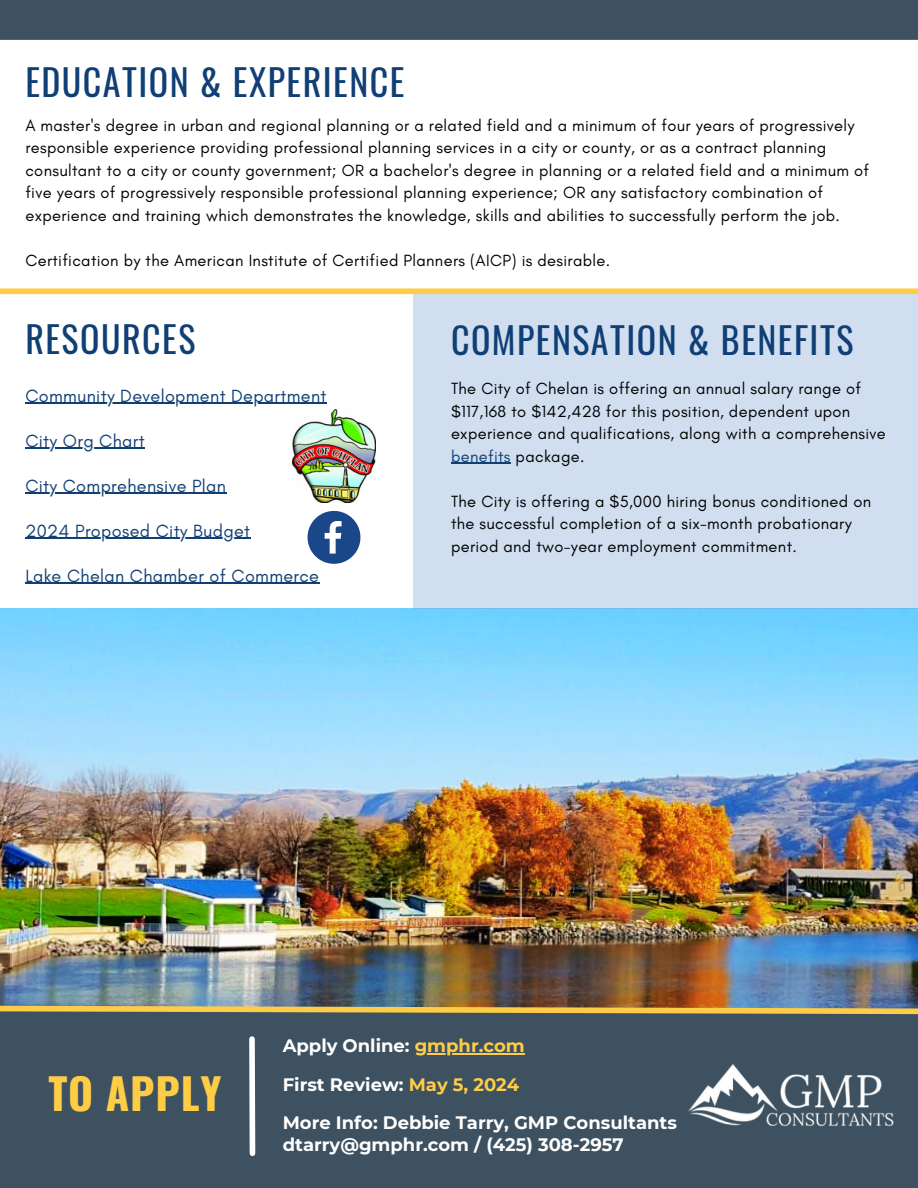
<style>
.page{position:relative;width:918px;height:1188px;background:#fff}
.page>*{position:absolute;margin:0;border:0;box-sizing:border-box;transform-origin:0 0}
.t1{font:700 42.75px "Oswald";letter-spacing:.02em;color:#ffcc46}
.t2{font:36px "Oswald";letter-spacing:.04em;color:#0f3f75}
.t3{font:18px "Glacial Indifference";letter-spacing:.02em;color:#0f3f75}
.t4{font:700 18px/38.2px "Montserrat";color:#fff}
.t5{font:16.5px/22.5px "Glacial Indifference";letter-spacing:.02em;color:#000}
.s1{color:#0f3f75}
.s2{color:#ffcc46}
</style>
<div class="page">
<img style="left:0;top:608px;width:918px;height:395px">
<div style="left:413px;top:291px;width:505px;height:317px;background:#d0def0"></div>
<div style="left:0;top:0;width:918px;height:40px;background:#3d5160"></div>
<div style="left:0;top:1011px;width:918px;height:177px;background:#3d5160"></div>
<img style="left:688px;top:1064px;width:206px;height:63px">
<div style="left:0;top:288px;width:918px;height:6px;background:#ffcc46"></div>
<svg style="left:249px;top:1036px;width:7px;height:120px"></svg>
<hr style="left:25px;top:403px;width:302px;height:1px;background:#0f3f75">
<hr style="left:25px;top:448px;width:120px;height:1px;background:#0f3f75">
<hr style="left:25px;top:493px;width:201px;height:1px;background:#0f3f75">
<hr style="left:25px;top:538px;width:226px;height:1px;background:#0f3f75">
<hr style="left:25px;top:583px;width:295px;height:1px;background:#0f3f75">
<img style="left:0;top:1003px;width:918px;height:12px">
<svg style="left:308px;top:511px;width:52px;height:53px"></svg>
<img style="left:293px;top:410px;width:82px;height:92px">
<hr style="left:451px;top:463px;width:60px;height:1px;background:#0f3f75">
<hr style="left:415px;top:1053px;width:110px;height:2px;background:#ffcc46">
<h2 class="t2" style="left:25px;top:55px;width:381px">EDUCATION &amp; EXPERIENCE</h2>
<p class="t5" style="left:25px;top:114px;width:845px">A master's degree in urban and regional planning or a related field and a minimum of four years of progressively responsible experience providing professional planning services in a city or county, or as a contract planning consultant to a city or county government; OR a bachelor's degree in planning or a related field and a minimum of five years of progressively responsible professional planning experience; OR any satisfactory combination of experience and training which demonstrates the knowledge, skills and abilities to successfully perform the job.</p>
<p class="t5" style="left:25px;top:249px;width:586px">Certification by the American Institute of Certified Planners (AICP) is desirable.</p>
<h2 class="t2" style="left:25px;top:311px;width:172px">RESOURCES</h2>
<p class="t3" style="left:25px;top:384px;width:303px">Community Development Department</p>
<p class="t3" style="left:25px;top:429px;width:121px">City Org Chart</p>
<p class="t3" style="left:25px;top:474px;width:202px">City Comprehensive Plan</p>
<p class="t3" style="left:25px;top:519px;width:226px">2024 Proposed City Budget</p>
<p class="t3" style="left:25px;top:564px;width:295px">Lake Chelan Chamber of Commerce</p>
<h2 class="t2" style="left:451px;top:312px;width:404px">COMPENSATION &amp; BENEFITS</h2>
<p class="t5" style="left:451px;top:377px;width:436px">The City of Chelan is offering an annual salary range of $117,168 to $142,428 for this position, dependent upon experience and qualifications, along with a comprehensive <span class="s1">benefits</span> package.</p>
<p class="t5" style="left:451px;top:490px;width:422px">The City is offering a $5,000 hiring bonus conditioned on the successful completion of a six-month probationary period and two-year employment commitment.</p>
<h1 class="t1" style="left:48px;top:1060px;width:175px">TO APPLY</h1>
<p class="t4" style="left:283px;top:1027px;width:396px">Apply Online: <span class="s2">gmphr.com<br></span>First Review: <span class="s2">May 5, 2024<br></span>More Info: Debbie Tarry, GMP Consultants</p>
<p class="t4" style="left:283px;top:1126px;width:343px">dtarry@gmphr.com / (425) 308-2957</p>
</div>
